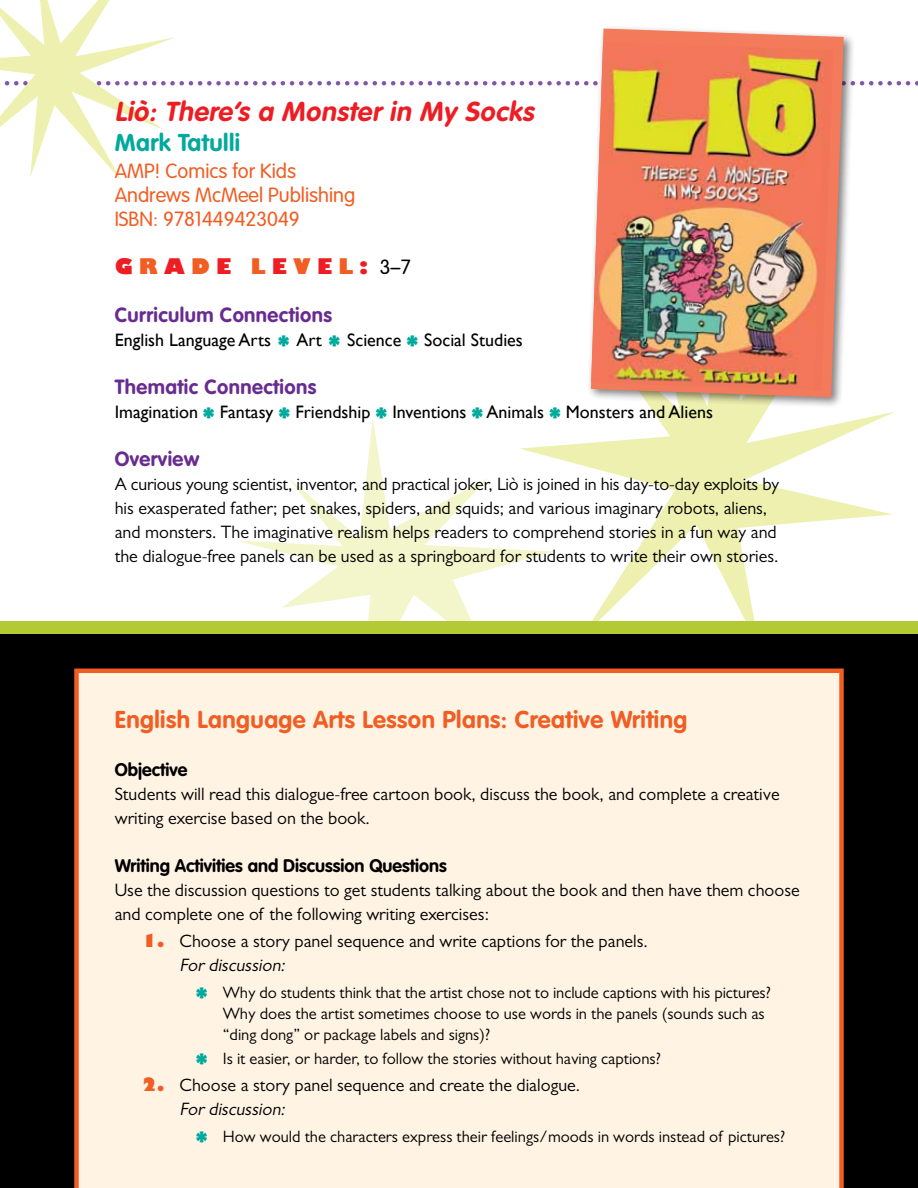
<style>
.page{position:relative;width:918px;height:1188px;background:#fff}
.page>*{position:absolute;margin:0;border:0;box-sizing:border-box;transform-origin:0 0}
.t1{font:italic 700 27px "VAG Rounded";color:#ed1d24}
.t2{font:700 24px "VAG Rounded";letter-spacing:.02em;color:#f15d22}
.t3{font:700 24px "VAG Rounded";letter-spacing:.02em;color:#00a99d}
.t4{font:800 21px "Gill Sans";color:#ed1d24}
.t5{font:300 20.25px/24px "VAG Rounded";color:#f15d22}
.t6{font:700 20.25px "VAG Rounded";letter-spacing:.02em;color:#682c91}
.t7{font:18px/24px "Gill Sans";color:#000}
.t8{font:18px "Gill Sans";color:#000}
.t9{font:700 18px "VAG Rounded";color:#000}
.t10{font:16.5px/21px "Gill Sans";color:#000}
.s1{color:#f15d22}
.s2{font-family:"VAG Rounded";font-weight:300;font-size:20.25px;color:#000}
.s3{font-weight:800;color:#f15d22}
.s4{font-style:italic}
.s5{font-weight:800;color:#00a99d}
</style>
<div class="page">
<svg style="left:554px;top:409px;width:341px;height:212px"></svg>
<svg style="left:238px;top:418px;width:316px;height:203px"></svg>
<div style="left:0;top:621px;width:918px;height:33px;background:#b3c935"></div>
<svg style="left:0;top:0;width:918px;height:180px"></svg>
<div style="left:0;top:634px;width:918px;height:554px;background:#000"></div>
<div style="left:74px;top:668px;width:770px;height:520px;background:#fff3e4"></div>
<div style="left:587px;top:25px;width:268px;height:384px;background:#000;opacity:.5"></div>
<svg style="left:591px;top:29px;width:253px;height:368px;background:#dea08e"></svg>
<img style="left:591px;top:42px;width:242px;height:349px">
<h1 class="t1" style="left:115px;top:96px;width:426px">Liò: There’s a Monster in My Socks</h1>
<h2 class="t3" style="left:115px;top:129px;width:127px">Mark Tatulli</h2>
<p class="t5" style="left:115px;top:159px;width:242px">AMP! Comics for Kids<br>Andrews McMeel Publishing<br>ISBN: 9781449423049</p>
<p class="t4" style="left:115px;top:253px;width:298px">G<span class="s1">R</span>A<span class="s1">D</span>E <span class="s1">L</span>E<span class="s1">V</span>E<span class="s1">L</span>: <span class="s2">3–7</span></p>
<p class="t6" style="left:115px;top:303px;width:219px">Curriculum Connections</p>
<p class="t8" style="left:115px;top:330px;width:410px">English Language Arts <sub>*</sub> Art <sub>*</sub> Science <sub>*</sub> Social Studies</p>
<p class="t6" style="left:115px;top:375px;width:203px">Thematic Connections</p>
<p class="t8" style="left:115px;top:402px;width:600px">Imagination <sub>*</sub> Fantasy <sub>*</sub> Friendship <sub>*</sub> Inventions <sub>*</sub> Animals <sub>*</sub> Monsters and Aliens</p>
<p class="t6" style="left:115px;top:447px;width:86px">Overview</p>
<p class="t7" style="left:115px;top:472px;width:666px">A curious young scientist, inventor, and practical joker, Liò is joined in his day-to-day exploits by his exasperated father; pet snakes, spiders, and squids; and various imaginary robots, aliens, and monsters. The imaginative realism helps readers to comprehend stories in a fun way and the dialogue-free panels can be used as a springboard for students to write their own stories.</p>
<h2 class="t2" style="left:115px;top:706px;width:574px">English Language Arts Lesson Plans: Creative Writing</h2>
<p class="t9" style="left:115px;top:759px;width:74px">Objective</p>
<p class="t7" style="left:115px;top:782px;width:667px">Students will read this dialogue-free cartoon book, discuss the book, and complete a creative writing exercise based on the book.</p>
<p class="t9" style="left:115px;top:855px;width:333px">Writing Activities and Discussion Questions</p>
<p class="t7" style="left:115px;top:878px;width:687px">Use the discussion questions to get students talking about the book and then have them choose and complete one of the following writing exercises:</p>
<p class="t7" style="left:180px;top:929px;width:470px;text-indent:-38px"><span class="s3">1.</span> Choose a story panel sequence and write captions for the panels.<br><span class="s4">Fordiscussion:</span></p>
<p class="t10" style="left:223px;top:982px;width:550px;text-indent:-27px"><span class="s5">*</span> Why do students think that the artist chose not to include captions with his pictures?<br>Why does the artist sometimes choose to use words in the panels (sounds such as “ding dong” or package labels and signs)?</p>
<p class="t10" style="left:196px;top:1048px;width:467px"><span class="s5">*</span> Is it easier, or harder, to follow the stories without having captions?</p>
<p class="t7" style="left:180px;top:1073px;width:402px;text-indent:-38px"><span class="s3">2.</span> Choose a story panel sequence and create the dialogue.<br><span class="s4">Fordiscussion:</span></p>
<p class="t10" style="left:196px;top:1126px;width:591px"><span class="s5">*</span> How would the characters express their feelings/moods in words instead of pictures?</p>
</div>
